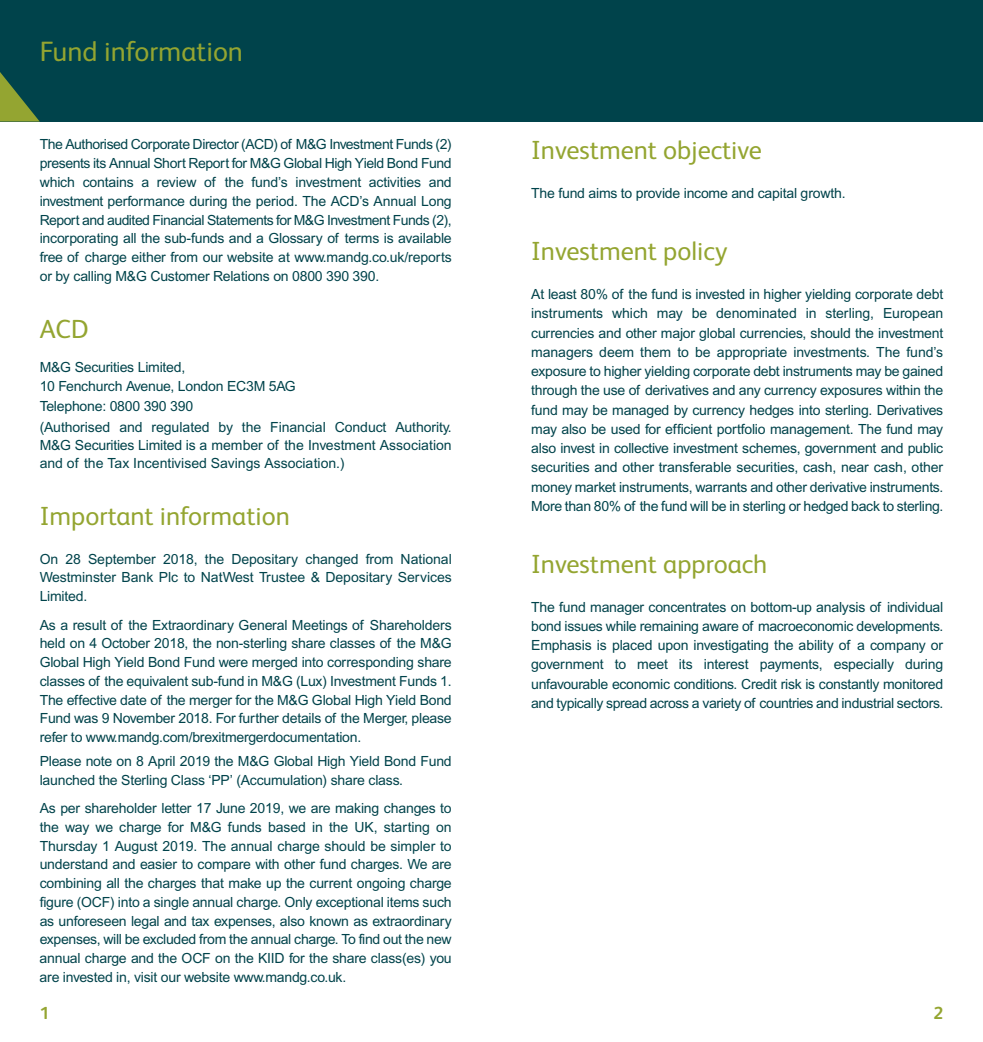
<style>
.page{position:relative;width:983px;height:1042px;background:#fff}
.page>*{position:absolute;margin:0;border:0;box-sizing:border-box;transform-origin:0 0}
.t1{font:28px "FS Albert";color:#94a531}
.t2{font:26.25px "FS Albert";color:#94a531}
.t3{font:700 17.5px "FS Albert";color:#94a531}
.t4{font:14px/19.2px "Arial";letter-spacing:-.015em;color:#00434b;text-align:justify}
</style>
<div class="page">
<div style="left:491px;top:0;width:491px;height:122px;background:#00434b"></div>
<div style="left:0;top:0;width:491px;height:122px;background:#00434b"></div>
<svg style="left:0;top:72px;width:40px;height:50px"></svg>
<h1 class="t1" style="left:40px;top:42px;width:205px">Fund information</h1>
<p class="t4" style="left:40px;top:136px;width:413px">The Authorised Corporate Director (ACD) of M&amp;G Investment Funds (2) presents its Annual Short Report for M&amp;G Global High Yield Bond Fund which contains a review of the fund’s investment activities and investment performance during the period. The ACD’s Annual Long Report and audited Financial Statements for M&amp;G Investment Funds (2), incorporating all the sub-funds and a Glossary of terms is available free of charge either from our website at www.mandg.co.uk/reports or by calling M&amp;G Customer Relations on 0800 390 390.</p>
<h2 class="t2" style="left:40px;top:320px;width:50px">ACD</h2>
<p class="t4" style="left:40px;top:359px;width:257px;text-align:left">M&amp;G Securities Limited,<br>10 Fenchurch Avenue, London EC3M 5AG<br>Telephone: 0800 390 390</p>
<p class="t4" style="left:40px;top:419px;width:413px;line-height:18.4px">(Authorised and regulated by the Financial Conduct Authority.<br>M&amp;G Securities Limited is a member of the Investment Association and of the Tax Incentivised Savings Association.)</p>
<h2 class="t2" style="left:40px;top:507px;width:252px">Important information</h2>
<p class="t4" style="left:40px;top:551px;width:413px;line-height:18.7px">On 28 September 2018, the Depositary changed from National Westminster Bank Plc to NatWest Trustee &amp; Depositary Services Limited.</p>
<p class="t4" style="left:40px;top:617px;width:413px;line-height:18.7px">As a result of the Extraordinary General Meetings of Shareholders held on 4 October 2018, the non-sterling share classes of the M&amp;G Global High Yield Bond Fund were merged into corresponding share classes of the equivalent sub-fund in M&amp;G (Lux) Investment Funds 1.<br>The effective date of the merger for the M&amp;G Global High Yield Bond Fund was 9 November 2018. For further details of the Merger, please refer to www.mandg.com/brexitmergerdocumentation.</p>
<p class="t4" style="left:40px;top:753px;width:413px;line-height:18.7px">Please note on 8 April 2019 the M&amp;G Global High Yield Bond Fund launched the Sterling Class ‘PP’ (Accumulation) share class.</p>
<p class="t4" style="left:40px;top:800px;width:413px;line-height:18.7px">As per shareholder letter 17 June 2019, we are making changes to the way we charge for M&amp;G funds based in the UK, starting on Thursday 1 August 2019. The annual charge should be simpler to understand and easier to compare with other fund charges. We are combining all the charges that make up the current ongoing charge figure (OCF) into a single annual charge. Only exceptional items such as unforeseen legal and tax expenses, also known as extraordinary expenses, will be excluded from the annual charge. To find out the new annual charge and the OCF on the KIID for the share class(es) you are invested in, visit our website www.mandg.co.uk.</p>
<p class="t3" style="left:40px;top:1007px;width:11px">1</p>
<h2 class="t2" style="left:531px;top:141px;width:232px">Investment objective</h2>
<p class="t4" style="left:531px;top:185px;width:316px">The fund aims to provide income and capital growth.</p>
<h2 class="t2" style="left:531px;top:242px;width:198px">Investment policy</h2>
<p class="t4" style="left:531px;top:286px;width:413px">At least 80% of the fund is invested in higher yielding corporate debt instruments which may be denominated in sterling, European currencies and other major global currencies, should the investment managers deem them to be appropriate investments. The fund’s exposure to higher yielding corporate debt instruments may be gained through the use of derivatives and any currency exposures within the fund may be managed by currency hedges into sterling. Derivatives may also be used for efficient portfolio management. The fund may also invest in collective investment schemes, government and public securities and other transferable securities, cash, near cash, other money market instruments, warrants and other derivative instruments.<br>More than 80% of the fund will be in sterling or hedged back to sterling.</p>
<h2 class="t2" style="left:531px;top:554px;width:238px">Investment approach</h2>
<p class="t4" style="left:531px;top:598px;width:413px">The fund manager concentrates on bottom-up analysis of individual bond issues while remaining aware of macroeconomic developments.<br>Emphasis is placed upon investigating the ability of a company or government to meet its interest payments, especially during unfavourable economic conditions. Credit risk is constantly monitored and typically spread across a variety of countries and industrial sectors.</p>
<p class="t3" style="left:933px;top:1007px;width:11px">2</p>
</div>
